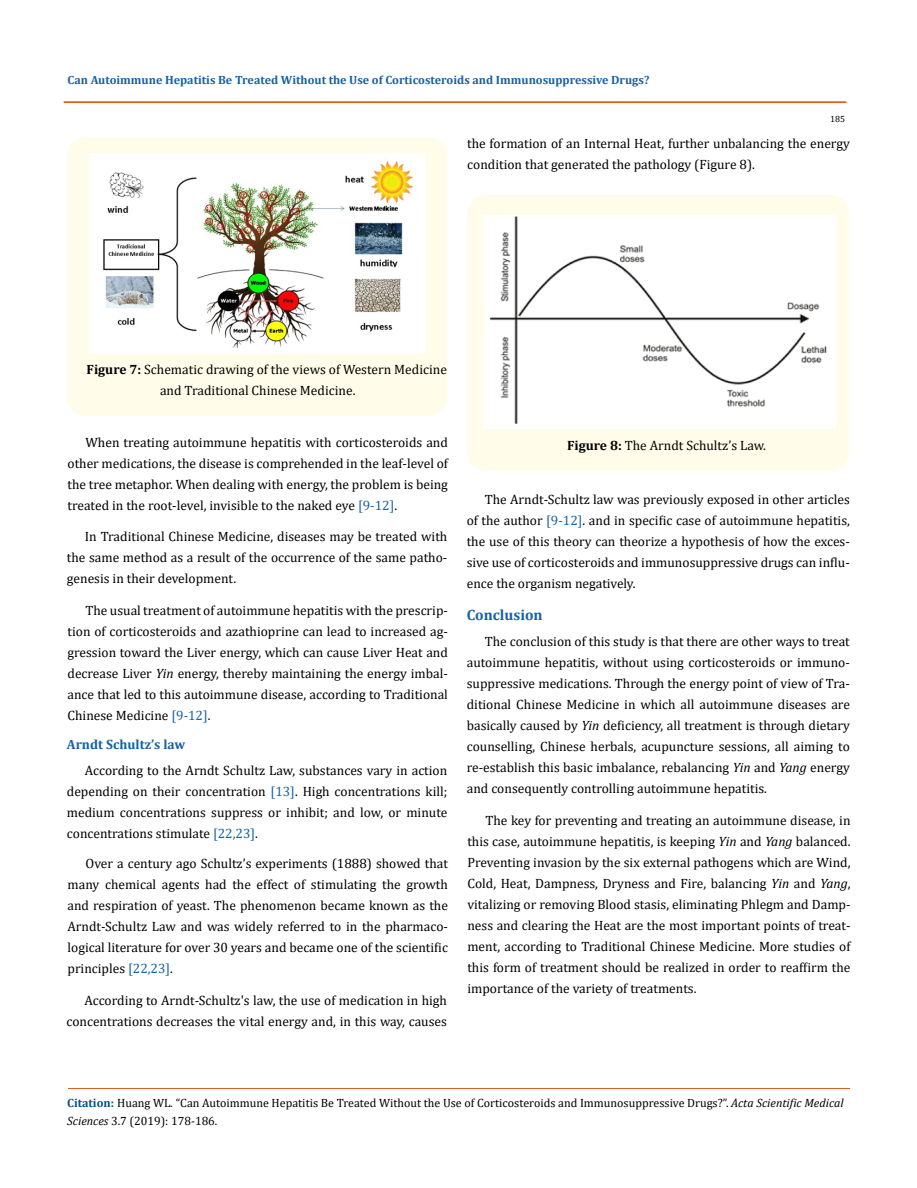
<style>
.page{position:relative;width:917px;height:1188px;background:#fff}
.page>*{position:absolute;margin:0;border:0;box-sizing:border-box;transform-origin:0 0}
.t1{font:700 15px "Cambria";color:#1560a6}
.t2{font:13.5px/21px "Cambria";color:#000;text-align:justify}
.t3{font:700 13.5px "Cambria";color:#1560a6}
.t4{font:12px/18px "Cambria";color:#000}
.t5{font:700 12px "Cambria";color:#1560a6}
.t6{font:9px "Cambria";color:#000}
.s1{font-weight:700}
.s2{color:#1560a6}
.s3{font-style:italic}
.s4{font-weight:700;color:#035089}
</style>
<div class="page">
<hr style="left:68px;top:1088px;width:781px;height:1px;background:#e05d1a">
<div style="left:64px;top:102px;width:782px;height:1px;border:1px solid #e05d1a"></div>
<div style="left:67px;top:137px;width:380px;height:279px;background:#fffde9;border-radius:18px"></div>
<img style="left:90px;top:153px;width:334px;height:200px">
<div style="left:467px;top:195px;width:381px;height:276px;background:#fffde9;border-radius:18px"></div>
<img style="left:483px;top:216px;width:352px;height:212px">
<p class="t5" style="left:67px;top:72px;width:583px">Can Autoimmune Hepatitis Be Treated Without the Use of Corticosteroids and Immunosuppressive Drugs?</p>
<p class="t6" style="left:830px;top:114px;width:16px">185</p>
<p class="t2" style="left:467px;top:133px;width:384px">the formation of an Internal Heat, further unbalancing the energy condition that generated the pathology (Figure 8).</p>
<p class="t2" style="left:160px;top:359px;width:288px;text-indent:-73px"><span class="s1">Figure 7:</span> Schematic drawing of the views of Western Medicine and Traditional Chinese Medicine.</p>
<p class="t2" style="left:67px;top:432px;width:382px;text-indent:18px">When treating autoimmune hepatitis with corticosteroids and other medications, the disease is comprehended in the leaf-level of the tree metaphor. When dealing with energy, the problem is being treated in the root-level, invisible to the naked eye <span class="s2">[9-12]</span>.</p>
<p class="t2" style="left:67px;top:526px;width:382px;text-indent:18px">In Traditional Chinese Medicine, diseases may be treated with the same method as a result of the occurrence of the same patho&shy;genesis in their development.</p>
<p class="t2" style="left:67px;top:600px;width:382px;text-indent:18px">The usual treatment of autoimmune hepatitis with the prescrip&shy;tion of corticosteroids and azathioprine can lead to increased ag&shy;gression toward the Liver energy, which can cause Liver Heat and decrease Liver <span class="s3">Yin</span> energy, thereby maintaining the energy imbal&shy;ance that led to this autoimmune disease, according to Traditional Chinese Medicine <span class="s2">[9-12]</span>.</p>
<p class="t3" style="left:67px;top:735px;width:120px">Arndt Schultz’s law</p>
<p class="t2" style="left:67px;top:759px;width:382px;text-indent:18px">According to the Arndt Schultz Law, substances vary in action depending on their concentration <span class="s2">[13]</span>. High concentrations kill; medium concentrations suppress or inhibit; and low, or minute concentrations stimulate <span class="s2">[22,23]</span>.</p>
<p class="t2" style="left:67px;top:853px;width:382px;text-indent:18px">Over a century ago Schultz’s experiments (1888) showed that many chemical agents had the effect of stimulating the growth and respiration of yeast. The phenomenon became known as the Arndt-Schultz Law and was widely referred to in the pharmaco&shy;logical literature for over 30 years and became one of the scientific principles <span class="s2">[22,23]</span>.</p>
<p class="t2" style="left:66px;top:990px;width:382px;text-align:right">According to Arndt-Schultz's law, the use of medication in high concentrations decreases the vital energy and, in this way, causes</p>
<p class="t2" style="left:567px;top:435px;width:200px"><span class="s1">Figure 8:</span> The Arndt Schultz’s Law.</p>
<p class="t2" style="left:467px;top:489px;width:384px;text-indent:18px">The Arndt-Schultz law was previously exposed in other articles of the author <span class="s2">[9-12]</span>. and in specific case of autoimmune hepatitis, the use of this theory can theorize a hypothesis of how the exces&shy;sive use of corticosteroids and immunosuppressive drugs can influ&shy;ence the organism negatively.</p>
<p class="t1" style="left:467px;top:604px;width:77px">Conclusion</p>
<p class="t2" style="left:467px;top:631px;width:384px;text-indent:18px">The conclusion of this study is that there are other ways to treat autoimmune hepatitis, without using corticosteroids or immuno&shy;suppressive medications. Through the energy point of view of Tra&shy;ditional Chinese Medicine in which all autoimmune diseases are basically caused by <span class="s3">Yin</span> deficiency, all treatment is through dietary counselling, Chinese herbals, acupuncture sessions, all aiming to re-establish this basic imbalance, rebalancing <span class="s3">Yin</span> and <span class="s3">Yang</span> energy and consequently controlling autoimmune hepatitis.</p>
<p class="t2" style="left:467px;top:810px;width:384px;text-indent:18px">The key for preventing and treating an autoimmune disease, in this case, autoimmune hepatitis, is keeping <span class="s3">Yin</span> and <span class="s3">Yang</span> balanced.<br>Preventing invasion by the six external pathogens which are Wind, Cold, Heat, Dampness, Dryness and Fire, balancing <span class="s3">Yin</span> and <span class="s3">Yang</span>, vitalizing or removing Blood stasis, eliminating Phlegm and Damp&shy;ness and clearing the Heat are the most important points of treat&shy;ment, according to Traditional Chinese Medicine. More studies of this form of treatment should be realized in order to reaffirm the importance of the variety of treatments.</p>
<p class="t4" style="left:67px;top:1093px;width:778px"><span class="s4">Citation:</span> Huang WL<span class="s3">.</span> “Can Autoimmune Hepatitis Be Treated Without the Use of Corticosteroids and Immunosuppressive Drugs?”. <span class="s3">Acta Scientific Medical<br>Sciences</span> 3.7 (2019): 178-186.</p>
</div>
